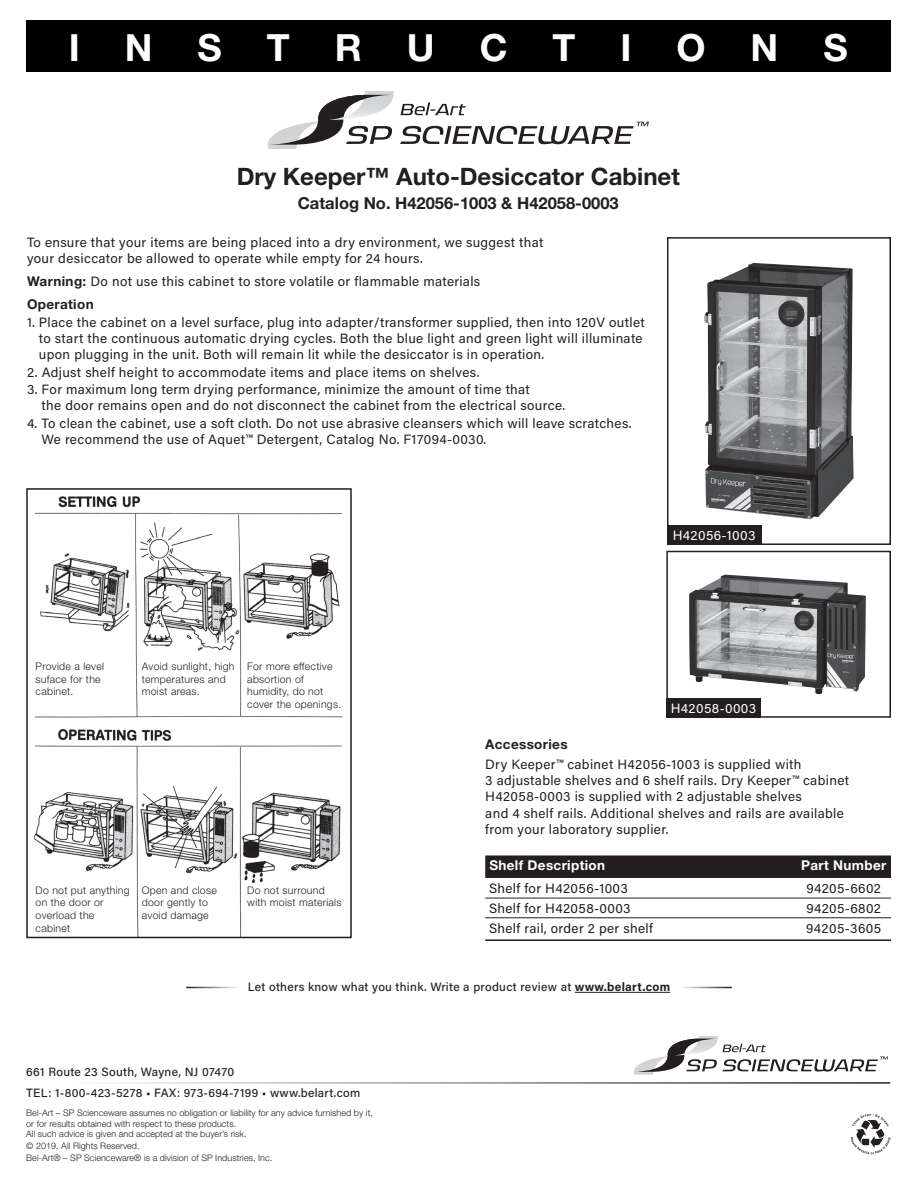
<style>
.page{position:relative;width:918px;height:1188px;background:#fff}
.page>*{position:absolute;margin:0;border:0;box-sizing:border-box;transform-origin:0 0}
.t1{font:700 37.5px "Helvetica Neue";letter-spacing:1.2em;color:#fff}
.t2{font:700 24px "Helvetica Neue";color:#231f20}
.t3{font:700 16.5px "Helvetica Neue";color:#231f20}
.t4{font:13.5px/16.2px "Acumin Pro";letter-spacing:.025em;color:#231f20}
.t5{font:700 13.5px "Helvetica Neue";letter-spacing:.025em;color:#fff}
.t6{font:13.5px "Acumin Pro";letter-spacing:.03em;color:#fff}
.t7{font:700 13.5px "Helvetica Neue";letter-spacing:.025em;color:#231f20}
.t8{font:500 12px "Acumin Pro";letter-spacing:.025em;color:#231f20}
.t9{font:300 10.5px/12.6px "Helvetica Neue";letter-spacing:.025em;color:#231f20}
.t10{font:300 9px/10.8px "Helvetica Neue";letter-spacing:.005em;color:#231f20}
.s1{font-family:"Helvetica Neue";font-weight:700}
.s2{font-weight:700}
</style>
<div class="page">
<div style="left:26px;top:20px;width:864px;height:52px;background:#000"></div>
<div style="left:485px;top:855px;width:406px;height:23px;background:#231f20"></div>
<hr style="left:485px;top:898px;width:406px;height:1px;background:#231f20">
<hr style="left:485px;top:918px;width:406px;height:1px;background:#231f20">
<hr style="left:485px;top:939px;width:406px;height:2px;background:#231f20">
<svg style="left:268px;top:91px;width:381px;height:58px"></svg>
<svg style="left:634px;top:1036px;width:254px;height:39px"></svg>
<hr style="left:26px;top:1082px;width:864px;height:2px;background:#231f20">
<svg style="left:851px;top:1114px;width:40px;height:40px"></svg>
<img style="left:704px;top:263px;width:150px;height:256px">
<div style="left:667px;top:237px;width:224px;height:308px;border:2px solid #231f20"></div>
<div style="left:667px;top:525px;width:94px;height:20px;background:#231f20"></div>
<img style="left:689px;top:575px;width:177px;height:119px">
<div style="left:666px;top:551px;width:225px;height:167px;border:2px solid #231f20"></div>
<div style="left:666px;top:698px;width:95px;height:20px;background:#231f20"></div>
<img style="left:33px;top:496px;width:310px;height:439px">
<div style="left:26px;top:488px;width:326px;height:450px;border:2px solid #231f20"></div>
<div style="left:36px;top:662px;width:94px;height:48px;background:#fff"></div>
<div style="left:36px;top:886px;width:94px;height:48px;background:#fff"></div>
<div style="left:142px;top:662px;width:94px;height:48px;background:#fff"></div>
<div style="left:142px;top:886px;width:94px;height:48px;background:#fff"></div>
<div style="left:247px;top:662px;width:95px;height:48px;background:#fff"></div>
<div style="left:247px;top:886px;width:95px;height:48px;background:#fff"></div>
<hr style="left:575px;top:992px;width:95px;height:1px;background:#231f20">
<hr style="left:677px;top:987px;width:55px;height:1px;background:#231f20">
<hr style="left:186px;top:987px;width:55px;height:1px;background:#231f20">
<p class="t1" style="left:69px;top:24px;width:781px">INSTRUCTIONS</p>
<p class="t2" style="left:237px;top:162px;width:445px">Dry Keeper™ Auto-Desiccator Cabinet</p>
<p class="t3" style="left:298px;top:193px;width:322px">Catalog No. H42056-1003 &amp; H42058-0003</p>
<p class="t4" style="left:27px;top:234px;width:518px">To ensure that your items are being placed into a dry environment, we suggest that your desiccator be allowed to operate while empty for 24 hours.</p>
<p class="t4" style="left:27px;top:273px;width:455px"><span class="s1">Warning:</span> Do not use this cabinet to store volatile or flammable materials</p>
<p class="t7" style="left:27px;top:296px;width:68px">Operation</p>
<p class="t4" style="left:39px;top:313px;width:607px;text-indent:-12px">1. Place the cabinet on a level surface, plug into adapter/transformer supplied, then into 120V outlet to start the continuous automatic drying cycles. Both the blue light and green light will illuminate upon plugging in the unit. Both will remain lit while the desiccator is in operation.</p>
<p class="t4" style="left:27px;top:363px;width:454px">2. Adjust shelf height to accommodate items and place items on shelves.</p>
<p class="t4" style="left:42px;top:381px;width:525px;text-indent:-15px">3. For maximum long term drying performance, minimize the amount of time that<br>the door remains open and do not disconnect the cabinet from the electrical source.</p>
<p class="t4" style="left:41px;top:415px;width:592px;text-indent:-14px">4. To clean the cabinet, use a soft cloth. Do not use abrasive cleansers which will leave scratches.<br>We recommend the use of Aquet™ Detergent, Catalog No. F17094-0030.</p>
<p class="t6" style="left:673px;top:526px;width:84px">H42056-1003</p>
<p class="t9" style="left:36px;top:660px;width:70px">Provide a level suface for the cabinet.</p>
<p class="t9" style="left:142px;top:660px;width:94px">Avoid sunlight, high temperatures and moist areas.</p>
<p class="t9" style="left:247px;top:660px;width:96px">For more effective absortion of humidity, do not cover the openings.</p>
<p class="t9" style="left:36px;top:884px;width:95px">Do not put anything on the door or overload the cabinet</p>
<p class="t9" style="left:142px;top:884px;width:76px">Open and close door gently to avoid damage</p>
<p class="t9" style="left:247px;top:884px;width:96px">Do not surround with moist materials</p>
<p class="t6" style="left:671px;top:699px;width:87px">H42058-0003</p>
<p class="t7" style="left:485px;top:736px;width:84px">Accessories</p>
<p class="t4" style="left:485px;top:756px;width:365px">Dry Keeper™ cabinet H42056-1003 is supplied with<br>3 adjustable shelves and 6 shelf rails. Dry Keeper™ cabinet H42058-0003 is supplied with 2 adjustable shelves<br>and 4 shelf rails. Additional shelves and rails are available from your laboratory supplier.</p>
<p class="t5" style="left:489px;top:857px;width:117px">Shelf Description</p>
<p class="t5" style="left:801px;top:857px;width:87px">Part Number</p>
<p class="t4" style="left:489px;top:880px;width:140px">Shelf for H42056-1003</p>
<p class="t4" style="left:806px;top:880px;width:76px">94205-6602</p>
<p class="t4" style="left:489px;top:900px;width:143px">Shelf for H42058-0003</p>
<p class="t4" style="left:807px;top:900px;width:76px">94205-6802</p>
<p class="t4" style="left:489px;top:919px;width:165px">Shelf rail, order 2 per shelf</p>
<p class="t4" style="left:806px;top:919px;width:76px">94205-3605</p>
<p class="t8" style="left:248px;top:979px;width:424px">Let others know what you think. Write a product review at <span class="s2">www.belart.com</span></p>
<p class="t8" style="left:26px;top:1064px;width:210px">661 Route 23 South, Wayne, NJ 07470</p>
<p class="t8" style="left:26px;top:1085px;width:336px">TEL: 1-800-423-5278 • FAX: 973-694-7199 • www.belart.com</p>
<p class="t10" style="left:26px;top:1107px;width:348px">Bel-Art – SP Scienceware assumes no obligation or liability for any advice furnished by it, or for results obtained with respect to these products.<br>All such advice is given and accepted at the buyer’s risk.</p>
<p class="t10" style="left:26px;top:1140px;width:115px">© 2019. All Rights Reserved.</p>
<p class="t10" style="left:26px;top:1152px;width:248px">Bel-Art® – SP Scienceware® is a division of SP Industries, Inc.</p>
</div>
